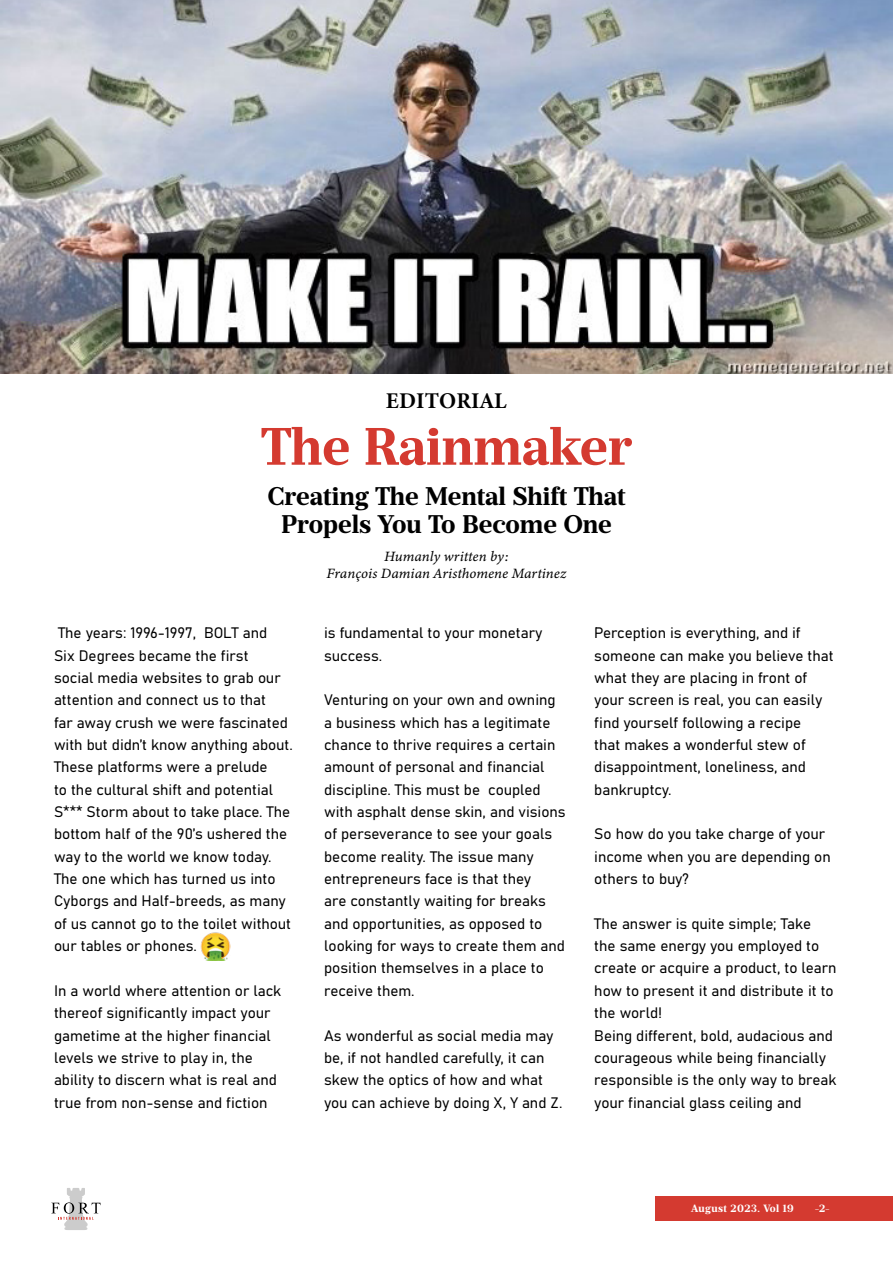
<style>
.page{position:relative;width:893px;height:1263px;background:#fff}
.page>*{position:absolute;margin:0;border:0;box-sizing:border-box;transform-origin:0 0}
.t1{font:700 52.5px "Prumo Text";color:#d43a30}
.t2{font:700 25.5px/28.5px "Prumo Text";color:#000;text-align:center}
.t3{font:22.5px "Minion Variable Concept";letter-spacing:.005em;color:#000}
.t4{font:15px/22.4px "Bahnschrift";color:#000}
.t5{font:italic 14.25px/17.1px "Minion Variable Concept";color:#000;text-align:center}
.t6{font:700 10.5px "Prumo Text";letter-spacing:.04em;color:#fff}
</style>
<div class="page">
<div style="left:655px;top:1196px;width:238px;height:25px;background:#d43a30"></div>
<svg style="left:51px;top:1188px;width:50px;height:42px"></svg>
<img style="left:0;top:0;width:893px;height:373px">
<img style="left:200px;top:932px;width:30px;height:29px">
<h3 class="t3" style="left:386px;top:385px;width:123px">EDITORIAL</h3>
<h1 class="t1" style="left:261px;top:415px;width:373px">The Rainmaker</h1>
<h2 class="t2" style="left:267px;top:483px;width:360px">Creating The Mental Shift That<br>Propels You To Become One</h2>
<p class="t4" style="left:54px;top:621px;width:240px">The years: 1996-1997, BOLT and<br>Six Degrees became the first<br>social media websites to grab our attention and connect us to that<br>far away crush we were fascinated with but didn’t know anything about.<br>These platforms were a prelude<br>to the cultural shift and potential<br>S*** Storm about to take place. The bottom half of the 90’s ushered the way to the world we know today.<br>The one which has turned us into<br>Cyborgs and Half-breeds, as many of us cannot go to the toilet without our tables or phones.</p>
<p class="t4" style="left:54px;top:978px;width:229px">In a world where attention or lack thereof significantly impact your gametime at the higher financial levels we strive to play in, the ability to discern what is real and true from non-sense and fiction</p>
<p class="t5" style="left:327px;top:548px;width:241px">Humanly written by:<br>François Damian Aristhomene Martinez</p>
<p class="t4" style="left:324px;top:621px;width:220px">is fundamental to your monetary success.</p>
<p class="t4" style="left:324px;top:688px;width:243px">Venturing on your own and owning a business which has a legitimate chance to thrive requires a certain amount of personal and financial discipline. This must be coupled with asphalt dense skin, and visions of perseverance to see your goals become reality. The issue many entrepreneurs face is that they<br>are constantly waiting for breaks and opportunities, as opposed to looking for ways to create them and position themselves in a place to receive them.</p>
<p class="t4" style="left:324px;top:1023px;width:240px">As wonderful as social media may be, if not handled carefully, it can skew the optics of how and what you can achieve by doing X, Y and Z.</p>
<p class="t4" style="left:594px;top:621px;width:241px">Perception is everything, and if someone can make you believe that what they are placing in front of your screen is real, you can easily find yourself following a recipe<br>that makes a wonderful stew of disappointment, loneliness, and bankruptcy.</p>
<p class="t4" style="left:594px;top:822px;width:238px">So how do you take charge of your income when you are depending on others to buy?</p>
<p class="t4" style="left:594px;top:911px;width:244px">The answer is quite simple; Take<br>the same energy you employed to create or acquire a product, to learn how to present it and distribute it to the world!<br>Being different, bold, audacious and courageous while being financially responsible is the only way to break your financial glass ceiling and</p>
<p class="t6" style="left:691px;top:1202px;width:104px">August 2023. Vol 19</p>
<p class="t6" style="left:815px;top:1202px;width:17px">-2-</p>
</div>
